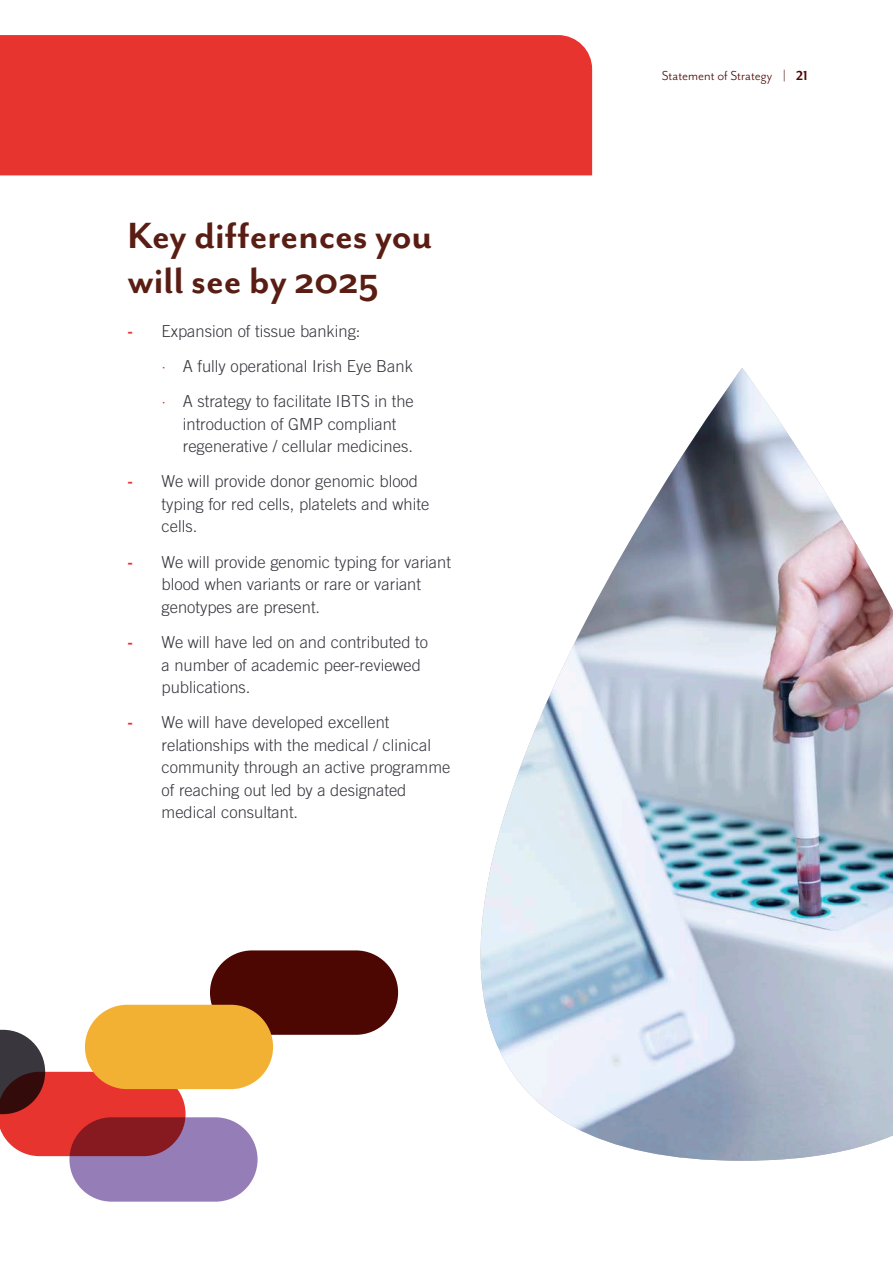
<style>
.page{position:relative;width:893px;height:1263px;background:#fff}
.page>*{position:absolute;margin:0;border:0;box-sizing:border-box;transform-origin:0 0}
.Header_3{font:700 42px/45px "Mr Eaves San OT";color:#591d13}
.t1{font:300 16.5px/22.5px "Trade Gothic";color:#39363e}
.t2{font:15px "Mr Eaves San OT";color:#4c0702}
.s1{font-family:"Trade Gothic Bold Two";font-weight:400;color:#e7342e}
.s2{color:#e7342e}
.s3{font-weight:700}
</style>
<div class="page">
<div style="left:0;top:35px;width:592px;height:140px;background:#e7342e"></div>
<img style="left:480px;top:368px;width:413px;height:793px">
<svg style="left:0;top:1030px;width:186px;height:126px"></svg>
<div style="left:210px;top:950px;width:188px;height:85px;background:#4c0702;border-radius:42px"></div>
<svg style="left:69px;top:1117px;width:189px;height:85px;background:#926490"></svg>
<div style="left:85px;top:1005px;width:188px;height:84px;background:#f3b133;border-radius:42px"></div>
<p class="Header_3" style="left:128px;top:213px;width:306px">Key differences you will see by 2025</p>
<p class="t1" style="left:128px;top:319px;width:234px"><span class="s1">-</span> Expansion of tissue banking:</p>
<p class="t1" style="left:162px;top:355px;width:253px"><span class="s2">·</span> A fully operational Irish Eye Bank</p>
<p class="t1" style="left:183px;top:390px;width:233px;text-indent:-21px"><span class="s2">·</span> A strategy to facilitate IBTS in the introduction of GMP compliant regenerative / cellular medicines.</p>
<p class="t1" style="left:162px;top:470px;width:269px;text-indent:-34px"><span class="s1">-</span> We will provide donor genomic blood typing for red cells, platelets and white cells.</p>
<p class="t1" style="left:162px;top:550px;width:291px;text-indent:-34px"><span class="s1">-</span> We will provide genomic typing for variant blood when variants or rare or variant genotypes are present.</p>
<p class="t1" style="left:162px;top:631px;width:268px;text-indent:-34px"><span class="s1">-</span> We will have led on and contributed to a number of academic peer-reviewed publications.</p>
<p class="t1" style="left:162px;top:711px;width:290px;text-indent:-34px"><span class="s1">-</span> We will have developed excellent relationships with the medical / clinical community through an active programme of reaching out led by a designated medical consultant.</p>
<p class="t2" style="left:662px;top:67px;width:148px">Statement of Strategy | <span class="s3">21</span></p>
</div>
